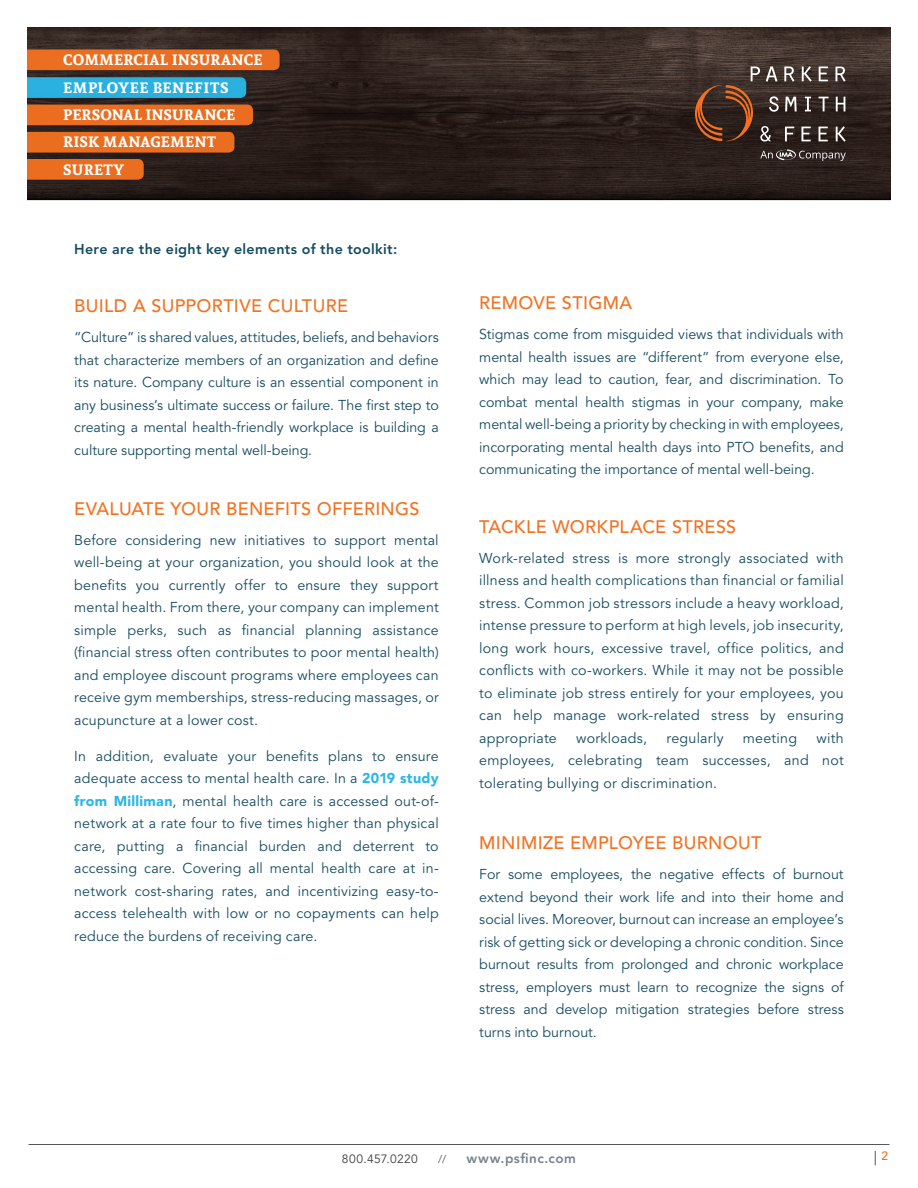
<style>
.page{position:relative;width:918px;height:1188px;background:#fff}
.page>*{position:absolute;margin:0;border:0;box-sizing:border-box;transform-origin:0 0}
.PS_F_Section_Header{font:500 18px "Avenir LT Std";letter-spacing:.015em;color:#f37121}
.t1{font:700 15px/27.3px "Andada";letter-spacing:.015em;color:#fff}
.PS_F_Body_Text{font:14.25px/22.5px "Avenir LT Std";letter-spacing:.01em;color:#164c61;text-align:justify}
.PS_F_Body_Text-2{font:800 14.25px "Avenir LT Std";letter-spacing:.02em;color:#164c61}
.t2{font:800 13.5px "Avenir LT Std";letter-spacing:.035em;color:#79828d}
.t3{font:12px "Avenir LT Std";letter-spacing:.03em;color:#3e3e3f}
.t4{font:500 12px "Avenir LT Std";color:#f37121}
.t5{font:11.25px "Avenir LT Std";color:#57585a}
.s1{font-weight:900;color:#29b7e8}
</style>
<div class="page">
<hr style="left:28px;top:1144px;width:862px;height:1px;background:#57585a">
<svg style="left:875px;top:1151px;width:1px;height:14px"></svg>
<svg style="left:27px;top:27px;width:864px;height:174px;background:#463227"></svg>
<p class="t1" style="left:63px;top:46px;width:201px">COMMERCIAL INSURANCE<br>EMPLOYEE BENEFITS<br>PERSONAL INSURANCE<br>RISK MANAGEMENT<br>SURETY</p>
<p class="PS_F_Body_Text-2" style="left:74px;top:240px;width:325px">Here are the eight key elements of the toolkit:</p>
<p class="PS_F_Section_Header" style="left:74px;top:296px;width:275px">BUILD A SUPPORTIVE CULTURE</p>
<p class="PS_F_Body_Text" style="left:74px;top:327px;width:366px">“Culture” is shared values, attitudes, beliefs, and behaviors that characterize members of an organization and define its nature. Company culture is an essential component in any business’s ultimate success or failure. The first step to creating a mental health-friendly workplace is building a culture supporting mental well-being.</p>
<p class="PS_F_Section_Header" style="left:74px;top:498px;width:347px">EVALUATE YOUR BENEFITS OFFERINGS</p>
<p class="PS_F_Body_Text" style="left:74px;top:529px;width:366px">Before considering new initiatives to support mental well-being at your organization, you should look at the benefits you currently offer to ensure they support mental health. From there, your company can implement simple perks, such as financial planning assistance (financial stress often contributes to poor mental health) and employee discount programs where employees can receive gym memberships, stress-reducing massages, or acupuncture at a lower cost.</p>
<p class="PS_F_Body_Text" style="left:74px;top:745px;width:366px">In addition, evaluate your benefits plans to ensure adequate access to mental health care. In a <span class="s1">2019 study from Milliman</span>, mental health care is accessed out-of&shy;network at a rate four to five times higher than physical care, putting a financial burden and deterrent to accessing care. Covering all mental health care at in&shy;network cost-sharing rates, and incentivizing easy-to&shy;access telehealth with low or no copayments can help reduce the burdens of receiving care.</p>
<p class="PS_F_Section_Header" style="left:479px;top:292px;width:154px">REMOVE STIGMA</p>
<p class="PS_F_Body_Text" style="left:479px;top:323px;width:366px">Stigmas come from misguided views that individuals with mental health issues are “different” from everyone else, which may lead to caution, fear, and discrimination. To combat mental health stigmas in your company, make mental well-being a priority by checking in with employees, incorporating mental health days into PTO benefits, and communicating the importance of mental well-being.</p>
<p class="PS_F_Section_Header" style="left:479px;top:516px;width:259px">TACKLE WORKPLACE STRESS</p>
<p class="PS_F_Body_Text" style="left:479px;top:547px;width:366px">Work-related stress is more strongly associated with illness and health complications than financial or familial stress. Common job stressors include a heavy workload, intense pressure to perform at high levels, job insecurity, long work hours, excessive travel, office politics, and conflicts with co-workers. While it may not be possible to eliminate job stress entirely for your employees, you can help manage work-related stress by ensuring appropriate</p>
<p class="PS_F_Body_Text" style="left:479px;top:727px;width:366px;text-indent:337px">with employees, celebrating team successes, and not tolerating bullying or discrimination.</p>
<p class="PS_F_Body_Text" style="left:576px;top:727px;width:72px">workloads,</p>
<p class="PS_F_Body_Text" style="left:666px;top:727px;width:59px">regularly</p>
<p class="PS_F_Body_Text" style="left:743px;top:727px;width:56px">meeting</p>
<p class="PS_F_Section_Header" style="left:479px;top:833px;width:284px">MINIMIZE EMPLOYEE BURNOUT</p>
<p class="PS_F_Body_Text" style="left:479px;top:864px;width:366px">For some employees, the negative effects of burnout extend beyond their work life and into their home and social lives. Moreover, burnout can increase an employee’s risk of getting sick or developing a chronic condition. Since burnout results from prolonged and chronic workplace stress, employers must learn to recognize the signs of stress and develop mitigation strategies before stress turns into burnout.</p>
<p class="t3" style="left:342px;top:1152px;width:77px">800.457.0220</p>
<p class="t5" style="left:438px;top:1152px;width:9px">//</p>
<p class="t2" style="left:467px;top:1150px;width:111px">www.psfinc.com</p>
<p class="t4" style="left:881px;top:1149px;width:8px">2</p>
</div>
